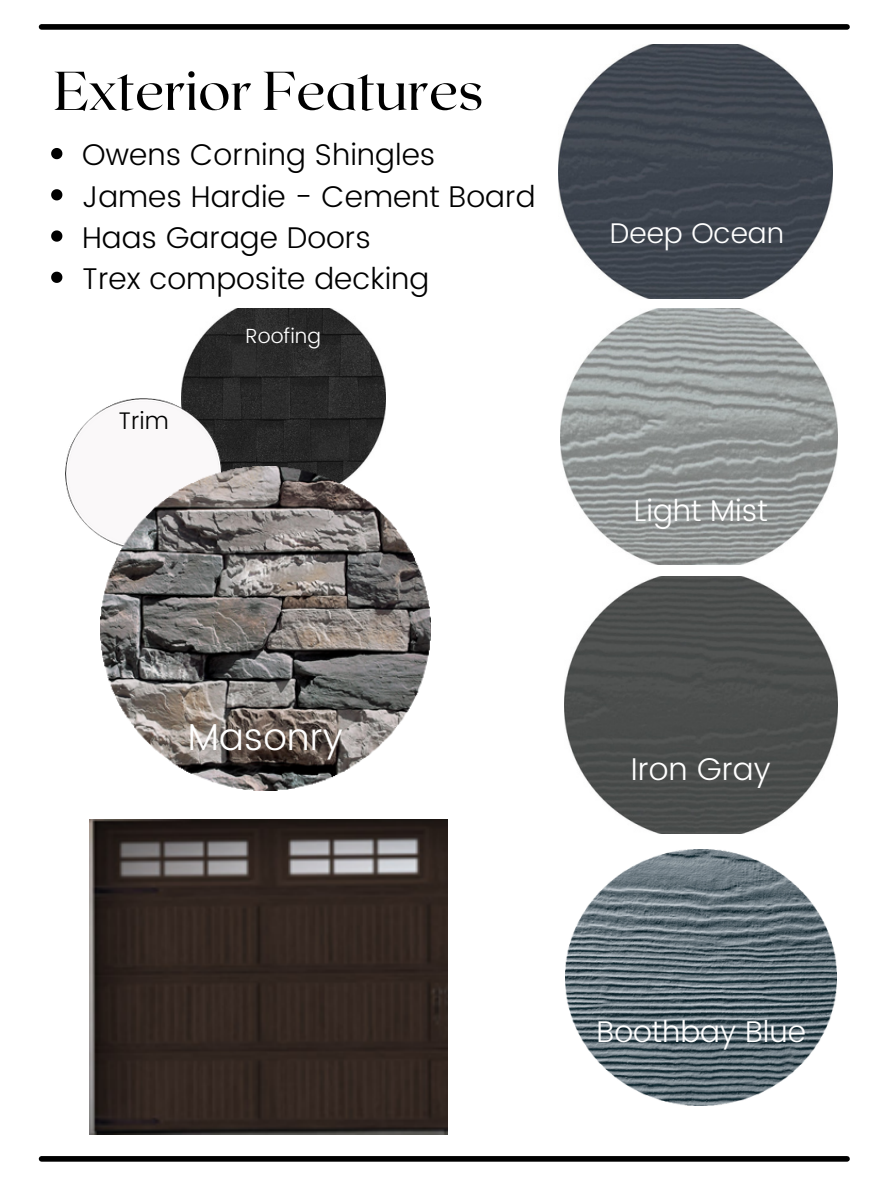
<style>
.page{position:relative;width:891px;height:1188px;background:#fff}
.page>*{position:absolute;margin:0;border:0;box-sizing:border-box;transform-origin:0 0}
.t1{font:54.6px "Roxborough CF";color:#000}
.t2{font:300 37.5px "Poppins";color:#fff}
.t3{font:300 36px "Poppins";color:#fff}
.t4{font:300 31.5px "Poppins";color:#fff}
.t5{font:300 30px "Poppins";color:#000}
.t6{font:300 30px "Poppins";color:#fff}
.t7{font:300 28.5px "Poppins";color:#fff}
.t8{font:300 24px "Poppins";color:#000}
.t9{font:300 20.55px "Poppins";color:#fff}
</style>
<div class="page">
<img style="left:181px;top:309px;width:204px;height:158px">
<img style="left:66px;top:398px;width:156px;height:138px">
<img style="left:89px;top:820px;width:359px;height:315px">
<img style="left:558px;top:44px;width:275px;height:255px">
<img style="left:560px;top:309px;width:278px;height:255px">
<img style="left:564px;top:577px;width:274px;height:256px">
<img style="left:565px;top:849px;width:272px;height:257px">
<img style="left:100px;top:467px;width:331px;height:324px">
<div style="left:42px;top:1156px;width:805px;height:6px;background:#000"></div>
<div style="left:42px;top:24px;width:805px;height:6px;background:#000"></div>
<svg style="left:51px;top:148px;width:11px;height:11px"></svg>
<svg style="left:51px;top:189px;width:11px;height:11px"></svg>
<svg style="left:51px;top:230px;width:11px;height:12px"></svg>
<svg style="left:51px;top:272px;width:11px;height:11px"></svg>
<p class="t1" style="left:54px;top:55px;width:431px">Exterior Features</p>
<p class="t5" style="left:82px;top:138px;width:355px">Owens Corning Shingles</p>
<p class="t5" style="left:82px;top:179px;width:455px">James Hardie - Cement Board</p>
<p class="t5" style="left:82px;top:220px;width:290px">Haas Garage Doors</p>
<p class="t5" style="left:82px;top:261px;width:349px">Trex composite decking</p>
<p class="t8" style="left:118px;top:406px;width:52px">Trim</p>
<p class="t9" style="left:246px;top:324px;width:77px">Roofing</p>
<p class="t2" style="left:188px;top:715px;width:157px">Masonry</p>
<p class="t3" style="left:191px;top:717px;width:150px">Masonry</p>
<p class="t7" style="left:610px;top:217px;width:176px">Deep Ocean</p>
<p class="t6" style="left:634px;top:493px;width:135px">Light Mist</p>
<p class="t4" style="left:631px;top:751px;width:141px">Iron Gray</p>
<p class="t6" style="left:597px;top:1014px;width:211px">Boothbay Blue</p>
</div>
